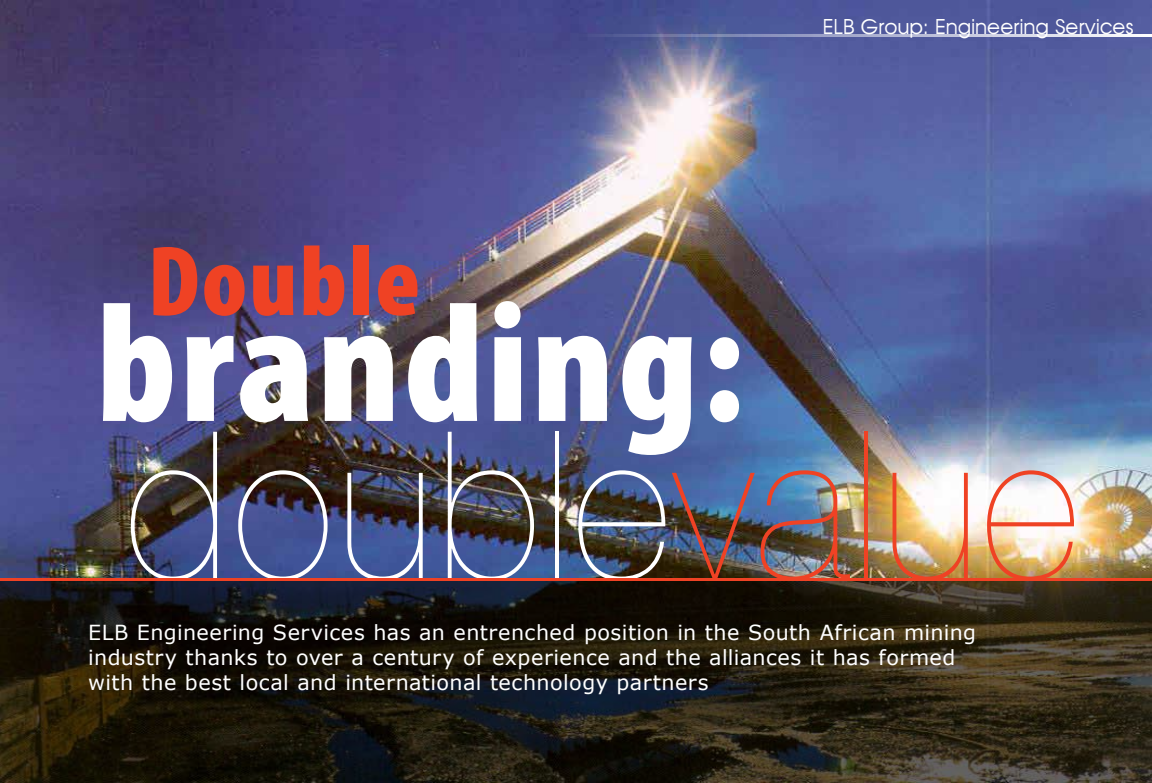
<style>
.page{position:relative;width:1152px;height:783px;background:#fff}
.page>*{position:absolute;margin:0;border:0;box-sizing:border-box;transform-origin:0 0}
.t1{font:200 205.2px "Helvetica Neue";letter-spacing:.02em;color:#fff;scale:.94 1}
.t2{font:900 condensed 170.2px "Myriad Pro";letter-spacing:.02em;color:#fff}
.t3{font:900 condensed 100.6px "Myriad Pro";letter-spacing:.02em;color:#ef4224}
.t4{font:20.8px/24.9px "Verdana";letter-spacing:.02em;color:#fff}
.t5{font:20px "Avante";color:#fff}
.s1{color:#ef4224}
</style>
<div class="page">
<img style="left:0;top:0;width:1152px;height:578px">
<svg style="left:0;top:581px;width:1152px;height:202px;background:#221d12"></svg>
<hr style="left:0;top:578px;width:1152px;height:3px;background:#ef4224">
<hr style="left:576px;top:34px;width:576px;height:3px;background:#fff">
<p class="t5" style="left:823px;top:14px;width:312px">ELB Group: Engineering Services</p>
<h3 class="t3" style="left:148px;top:217px;width:274px">Double</h3>
<h2 class="t2" style="left:96px;top:255px;width:649px">branding:</h2>
<h1 class="t1" style="left:125px;top:387px;width:1016px">double<span class="s1">value</span></h1>
<p class="t4" style="left:88px;top:620px;width:890px">ELB Engineering Services has an entrenched position in the South African mining industry thanks to over a century of experience and the alliances it has formed with the best local and international technology partners</p>
</div>
